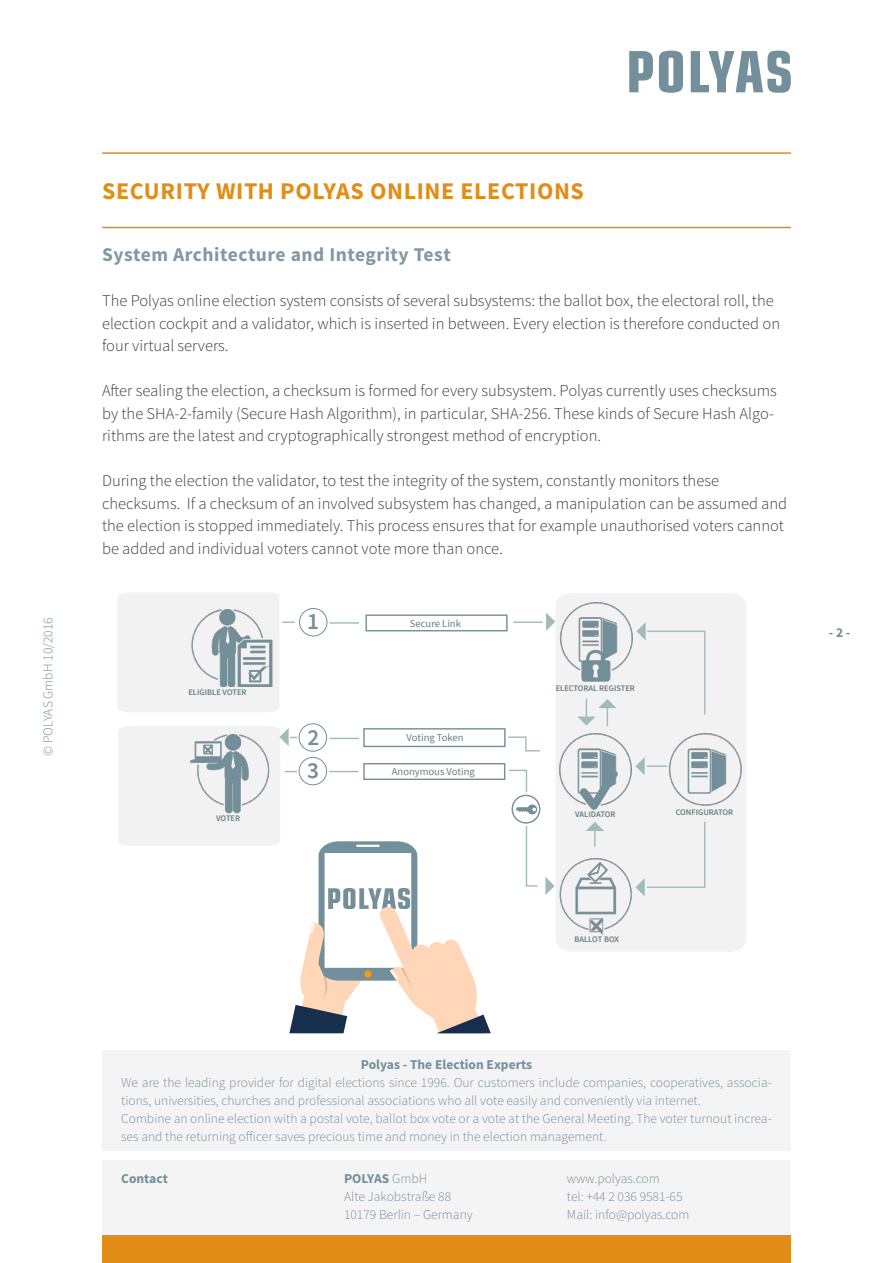
<style>
.page{position:relative;width:893px;height:1263px;background:#fff}
.page>*{position:absolute;margin:0;border:0;box-sizing:border-box;transform-origin:0 0}
.t1{font:700 24px "Source Sans Pro";letter-spacing:.025em;color:#e18d18}
.t2{font:600 23.25px "Source Sans Pro";color:#738f9b}
.t3{font:700 19.5px "Source Sans Pro";letter-spacing:.025em;color:#8299a4}
.t4{font:300 16.5px/22.5px "Source Sans Pro";color:#3c3c3b}
.t5{font:300 13.5px/18px "Source Sans Pro";color:#738f9c}
.t6{font:700 13.5px "Source Sans Pro";color:#738f9c}
.t7{font:10.5px "Source Sans Pro";color:#667d7d}
.t8{font:600 8.4px "Source Sans Pro";color:#667d7d}
.s1{font-weight:700}
</style>
<div class="page">
<div style="left:102px;top:1234px;width:689px;height:29px;background:#e18d18"></div>
<div style="left:102px;top:1160px;width:689px;height:74px;background:#f5f4f4"></div>
<div style="left:102px;top:1050px;width:689px;height:101px;background:#f5f4f4"></div>
<svg style="left:629px;top:51px;width:162px;height:42px"></svg>
<hr style="left:102px;top:152px;width:689px;height:2px;background:#e18d18">
<hr style="left:102px;top:227px;width:689px;height:1px;background:#e18d18">
<div style="left:556px;top:593px;width:190px;height:358px;background:#f2f2f2"></div>
<hr style="left:647px;top:765px;width:20px;height:2px;background:#a1baba">
<div style="left:635px;top:820px;width:71px;height:76px;background:#f2f2f2"></div>
<svg style="left:586px;top:822px;width:18px;height:25px"></svg>
<img style="left:555px;top:602px;width:94px;height:81px">
<img style="left:556px;top:734px;width:92px;height:78px">
<img style="left:652px;top:734px;width:94px;height:72px">
<img style="left:556px;top:859px;width:93px;height:75px">
<div style="left:636px;top:622px;width:70px;height:94px;background:#f2f2f2"></div>
<svg style="left:118px;top:593px;width:437px;height:440px"></svg>
<hr style="left:329px;top:622px;width:30px;height:2px;background:#a1baba">
<hr style="left:513px;top:621px;width:30px;height:2px;background:#a1baba">
<svg style="left:577px;top:698px;width:39px;height:28px"></svg>
<p class="t5" style="left:39px;top:756px;width:140px;rotate:-90deg">© POLYAS GmbH 10/2016</p>
<h1 class="t1" style="left:102px;top:176px;width:483px">SECURITY WITH POLYAS ONLINE ELECTIONS</h1>
<p class="t3" style="left:102px;top:242px;width:350px">System Architecture and Integrity Test</p>
<p class="t4" style="left:102px;top:290px;width:680px">The Polyas online election system consists of several subsystems: the ballot box, the electoral roll, the election cockpit and a validator, which is inserted in between. Every election is therefore conducted on four virtual servers.</p>
<p class="t4" style="left:102px;top:380px;width:676px">After sealing the election, a checksum is formed for every subsystem. Polyas currently uses checksums by the SHA-2-family (Secure Hash Algorithm), in particular, SHA-256. These kinds of Secure Hash Algo&shy;rithms are the latest and cryptographically strongest method of encryption.</p>
<p class="t4" style="left:102px;top:470px;width:687px">During the election the validator, to test the integrity of the system, constantly monitors these checksums. If a checksum of an involved subsystem has changed, a manipulation can be assumed and the election is stopped immediately. This process ensures that for example unauthorised voters cannot be added and individual voters cannot vote more than once.</p>
<p class="t8" style="left:188px;top:687px;width:60px">ELIGIBLE VOTER</p>
<p class="t8" style="left:216px;top:812px;width:26px">VOTER</p>
<h2 class="t2" style="left:307px;top:607px;width:13px">1</h2>
<p class="t7" style="left:410px;top:617px;width:53px">Secure Link</p>
<h2 class="t2" style="left:307px;top:723px;width:13px">2</h2>
<p class="t7" style="left:407px;top:731px;width:59px">Voting Token</p>
<h2 class="t2" style="left:307px;top:756px;width:13px">3</h2>
<p class="t7" style="left:392px;top:765px;width:84px">Anonymous Voting</p>
<p class="t8" style="left:556px;top:683px;width:81px">ELECTORAL REGISTER</p>
<p class="t8" style="left:575px;top:809px;width:42px">VALIDATOR</p>
<p class="t8" style="left:676px;top:806px;width:59px">CONFIGURATOR</p>
<p class="t6" style="left:829px;top:623px;width:23px">- 2 -</p>
<p class="t8" style="left:574px;top:934px;width:46px">BALLOT BOX</p>
<p class="t6" style="left:361px;top:1056px;width:173px">Polyas - The Election Experts</p>
<p class="t5" style="left:121px;top:1074px;width:652px">We are the leading provider for digital elections since 1996. Our customers include companies, cooperatives, associa&shy;tions, universities, churches and professional associations who all vote easily and conveniently via internet.<br>Combine an online election with a postal vote, ballot box vote or a vote at the General Meeting. The voter turnout increa&shy;ses and the returning officer saves precious time and money in the election management.</p>
<p class="t6" style="left:121px;top:1170px;width:48px">Contact</p>
<p class="t5" style="left:344px;top:1170px;width:130px"><span class="s1">POLYAS</span> GmbH<br>Alte Jakobstraße 88<br>10179 Berlin – Germany</p>
<p class="t5" style="left:567px;top:1170px;width:124px">www.polyas.com<br>tel: +44 2 036 9581-65<br>Mail: info@polyas.com</p>
</div>
